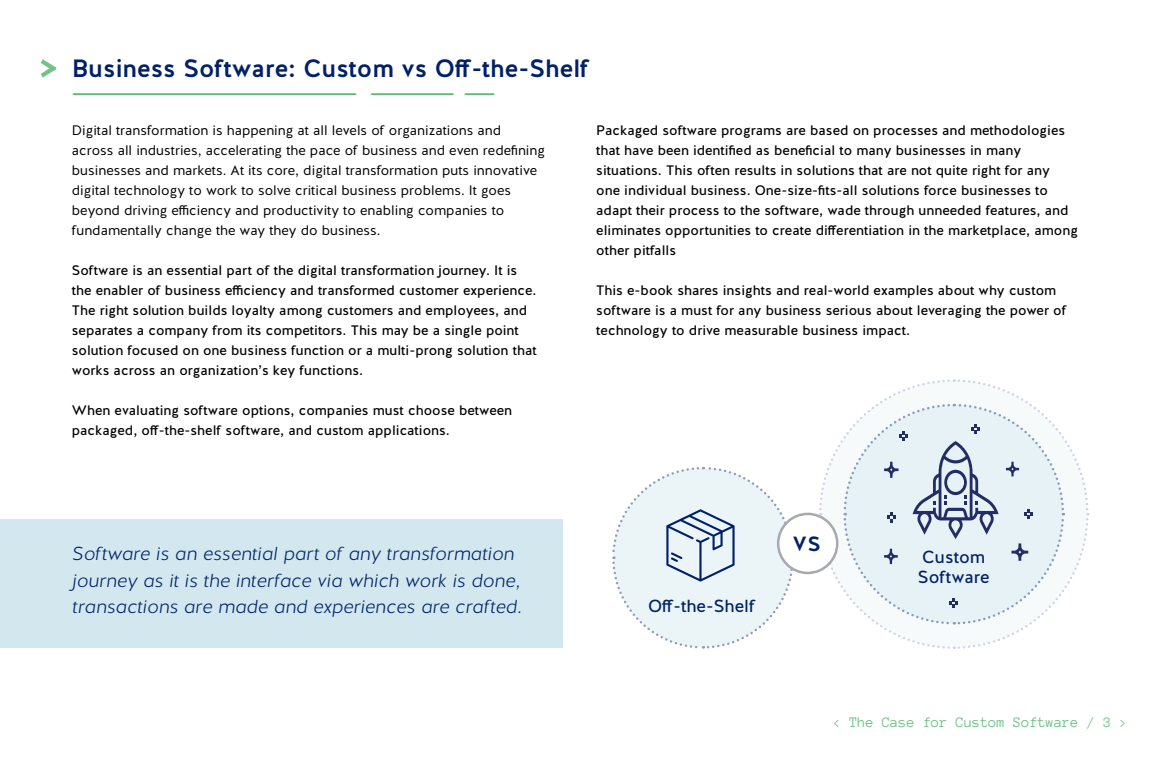
<style>
.page{position:relative;width:1170px;height:765px;background:#fff}
.page>*{position:absolute;margin:0;border:0;box-sizing:border-box;transform-origin:0 0}
.t1{font:28.75px "Halis GR";color:#002169}
.t2{font:500 25px "Halis GR";color:#002169}
.t3{font:italic 300 18.75px/26.2px "Halis GR";color:#002169}
.t4{font:17.5px/20px "Halis GR";color:#002169}
.t5{font:15px "Anonymous Pro";color:#71c389}
.t6{font:13.75px/20px "Halis GR";color:#000}
.t7{font:13.75px/20px "Halis GR";color:#000}
</style>
<div class="page">
<div style="left:0;top:520px;width:562px;height:128px;background:#d3e7ee"></div>
<hr style="left:73px;top:93px;width:283px;height:2px;background:#5dbd70">
<hr style="left:372px;top:93px;width:81px;height:2px;background:#5dbd70">
<hr style="left:465px;top:93px;width:29px;height:2px;background:#5dbd70">
<svg style="left:41px;top:59px;width:15px;height:19px"></svg>
<div style="left:777px;top:513px;width:61px;height:61px;border:2px solid #a7a9ac;border-radius:50%"></div>
<svg style="left:612px;top:467px;width:183px;height:182px"></svg>
<svg style="left:818px;top:379px;width:272px;height:270px"></svg>
<h2 class="t2" style="left:72px;top:52px;width:519px">Business Software: Custom vs Off-the-Shelf</h2>
<p class="t7" style="left:72px;top:120px;width:475px">Digital transformation is happening at all levels of organizations and across all industries, accelerating the pace of business and even redefining businesses and markets. At its core, digital transformation puts innovative digital technology to work to solve critical business problems. It goes beyond driving efficiency and productivity to enabling companies to fundamentally change the way they do business.</p>
<p class="t6" style="left:72px;top:260px;width:466px">Software is an essential part of the digital transformation journey. It is the enabler of business efficiency and transformed customer experience.<br>The right solution builds loyalty among customers and employees, and separates a company from its competitors. This may be a single point solution focused on one business function or a multi-prong solution that works across an organization’s key functions.</p>
<p class="t6" style="left:72px;top:401px;width:442px">When evaluating software options, companies must choose between packaged, off-the-shelf software, and custom applications.</p>
<h3 class="t3" style="left:72px;top:542px;width:451px">Software is an essential part of any transformation journey as it is the interface via which work is done, transactions are made and experiences are crafted.</h3>
<p class="t6" style="left:596px;top:121px;width:483px">Packaged software programs are based on processes and methodologies that have been identified as beneficial to many businesses in many situations. This often results in solutions that are not quite right for any<br>one individual business. One-size-fits-all solutions force businesses to adapt their process to the software, wade through unneeded features, and eliminates opportunities to create differentiation in the marketplace, among other pitfalls</p>
<p class="t6" style="left:596px;top:281px;width:472px">This e-book shares insights and real-world examples about why custom software is a must for any business serious about leveraging the power of technology to drive measurable business impact.</p>
<p class="t4" style="left:648px;top:596px;width:109px">Off-the-Shelf</p>
<h1 class="t1" style="left:792px;top:523px;width:30px">vs</h1>
<p class="t4" style="left:918px;top:547px;width:73px">Custom<br>Software</p>
<p class="t5" style="left:833px;top:713px;width:296px">&lt; The Case for Custom Software / 3 &gt;</p>
</div>
